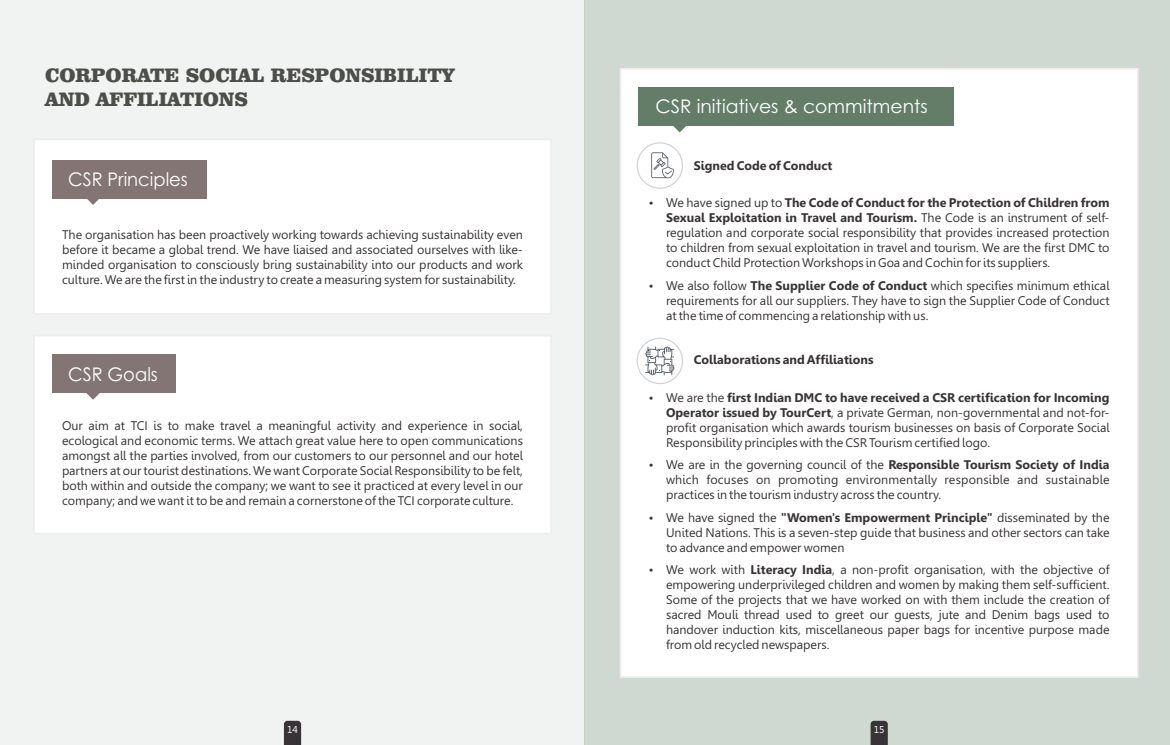
<style>
.page{position:relative;width:1170px;height:745px;background:#fff}
.page>*{position:absolute;margin:0;border:0;box-sizing:border-box;transform-origin:0 0}
.t1{font:900 20px/24px "Clarendon BT";color:#4d4d4a;scale:.96 1}
.t2{font:18.75px "Century Gothic";color:#fff}
.t3{font:18.75px "Century Gothic";color:#fff;scale:.96 1}
.t4{font:12.5px/15px "Leelawadee";color:#383336;text-align:justify}
.t5{font:700 12.5px "Leelawadee";color:#383336}
.t6{font:10px "Leelawadee";color:#fff}
.s1{font-weight:700}
</style>
<div class="page">
<div style="left:0;top:0;width:584px;height:744px;background:#f1f2f2"></div>
<div style="left:584px;top:0;width:585px;height:744px;background:#d0d8d2"></div>
<svg style="left:284px;top:720px;width:17px;height:24px"></svg>
<svg style="left:870px;top:720px;width:17px;height:24px"></svg>
<div style="left:35px;top:140px;width:515px;height:173px;background:#fff"></div>
<div style="left:35px;top:337px;width:515px;height:196px;background:#fff"></div>
<div style="left:620px;top:68px;width:519px;height:610px;background:#fff"></div>
<div style="left:637px;top:143px;width:45px;height:45px;background:#fff;border-radius:50%"></div>
<svg style="left:651px;top:152px;width:22px;height:26px"></svg>
<div style="left:636px;top:142px;width:47px;height:47px;border:1px solid #d1d4d6;border-radius:50%"></div>
<div style="left:637px;top:338px;width:45px;height:45px;background:#fff;border-radius:50%"></div>
<svg style="left:645px;top:346px;width:29px;height:29px"></svg>
<div style="left:636px;top:337px;width:47px;height:47px;border:1px solid #d1d4d6;border-radius:50%"></div>
<div style="left:638px;top:87px;width:315px;height:39px;background:#637d69"></div>
<svg style="left:673px;top:126px;width:13px;height:6px"></svg>
<div style="left:52px;top:160px;width:154px;height:38px;background:#827573"></div>
<svg style="left:87px;top:198px;width:12px;height:7px"></svg>
<div style="left:52px;top:354px;width:123px;height:39px;background:#827573"></div>
<svg style="left:87px;top:393px;width:12px;height:6px"></svg>
<h1 class="t1" style="left:45px;top:64px;width:428px">CORPORATE SOCIAL RESPONSIBILITY<br>AND AFFILIATIONS</h1>
<h2 class="t3" style="left:68px;top:172px;width:126px">CSR Principles</h2>
<p class="t4" style="left:62px;top:227px;width:462px">The organisation has been proactively working towards achieving sustainability even before it became a global trend. We have liaised and associated ourselves with like&shy;minded organisation to consciously bring sustainability into our products and work culture. We are the first in the industry to create a measuring system for sustainability.</p>
<h2 class="t3" style="left:68px;top:366px;width:95px">CSR Goals</h2>
<p class="t4" style="left:62px;top:418px;width:462px">Our aim at TCI is to make travel a meaningful activity and experience in social, ecological and economic terms. We attach great value here to open communications amongst all the parties involved, from our customers to our personnel and our hotel partners at our tourist destinations. We want Corporate Social Responsibility to be felt, both within and outside the company; we want to see it practiced at every level in our company; and we want it to be and remain a cornerstone of the TCI corporate culture.</p>
<h2 class="t2" style="left:655px;top:99px;width:274px">CSR initiatives &amp; commitments</h2>
<p class="t5" style="left:693px;top:158px;width:140px">Signed Code of Conduct</p>
<p class="t4" style="left:666px;top:195px;width:445px;text-indent:-17px">• We have signed up to <span class="s1">The Code of Conduct for the Protection of Children from Sexual Exploitation in Travel and Tourism.</span> The Code is an instrument of self&shy;regulation and corporate social responsibility that provides increased protection to children from sexual exploitation in travel and tourism. We are the first DMC to conduct Child Protection Workshops in Goa and Cochin for its suppliers.</p>
<p class="t4" style="left:666px;top:277px;width:445px;text-indent:-17px">• We also follow <span class="s1">The Supplier Code of Conduct</span> which specifies minimum ethical requirements for all our suppliers. They have to sign the Supplier Code of Conduct at the time of commencing a relationship with us.</p>
<p class="t5" style="left:693px;top:352px;width:181px">Collaborations and Affiliations</p>
<p class="t4" style="left:666px;top:389px;width:445px;text-indent:-17px">• We are the <span class="s1">first Indian DMC to have received a CSR certification for Incoming Operator issued by TourCert</span>, a private German, non-governmental and not-for&shy;profit organisation which awards tourism businesses on basis of Corporate Social Responsibility principles with the CSR Tourism certified logo.</p>
<p class="t4" style="left:666px;top:457px;width:445px;text-indent:-17px">• We are in the governing council of the <span class="s1">Responsible Tourism Society of India </span>which focuses on promoting environmentally responsible and sustainable practices in the tourism industry across the country.</p>
<p class="t4" style="left:666px;top:509px;width:445px;text-indent:-17px">• We have signed the <span class="s1">"Women's Empowerment Principle"</span> disseminated by the United Nations. This is a seven-step guide that business and other sectors can take to advance and empower women</p>
<p class="t4" style="left:666px;top:561px;width:445px;text-indent:-17px">• We work with <span class="s1">Literacy India</span>, a non-profit organisation, with the objective of empowering underprivileged children and women by making them self-sufficient.<br>Some of the projects that we have worked on with them include the creation of sacred Mouli thread used to greet our guests, jute and Denim bags used to handover induction kits, miscellaneous paper bags for incentive purpose made from old recycled newspapers.</p>
<p class="t6" style="left:287px;top:723px;width:12px">14</p>
<p class="t6" style="left:873px;top:723px;width:12px">15</p>
</div>
